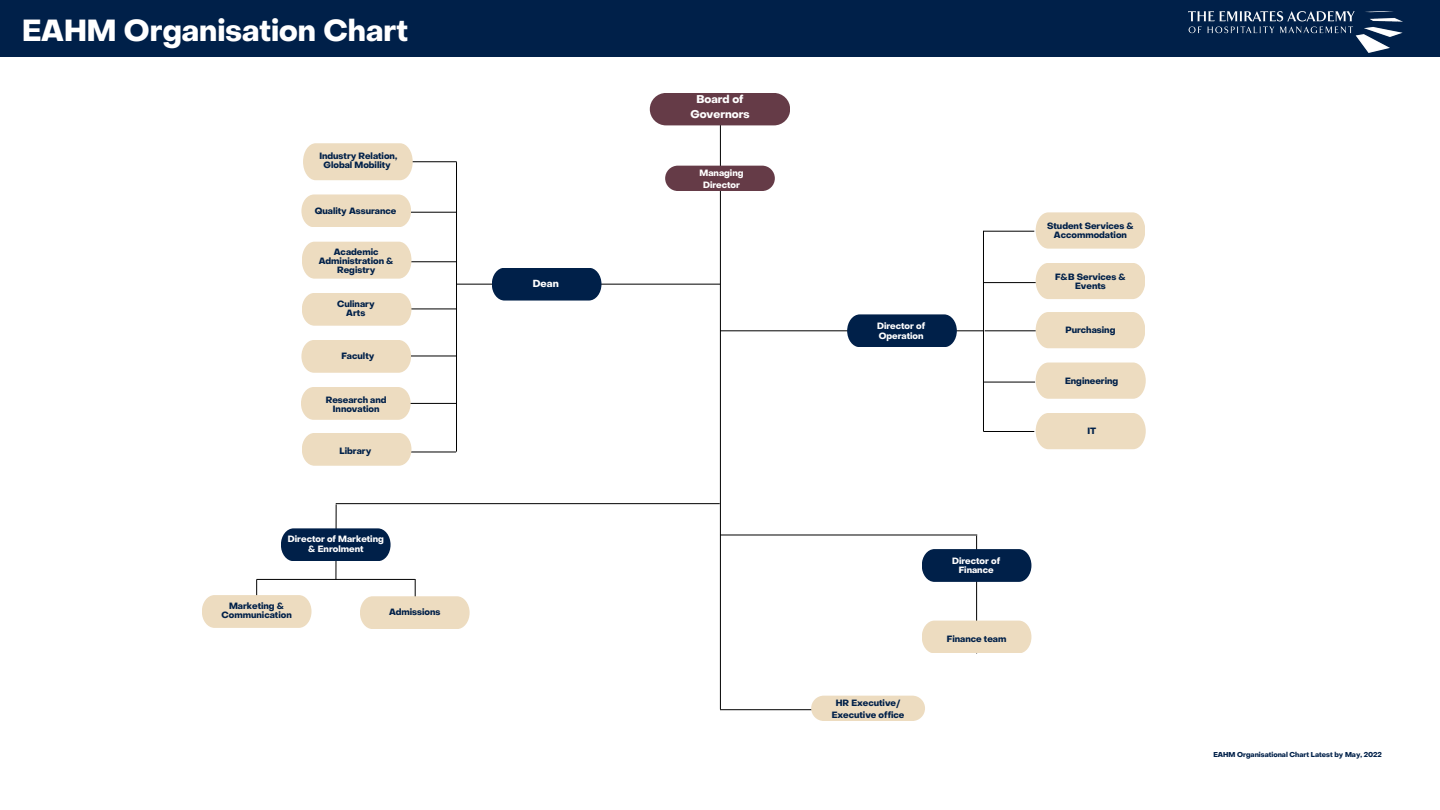
<style>
.page{position:relative;width:1440px;height:810px;background:#fff}
.page>*{position:absolute;margin:0;border:0;box-sizing:border-box;transform-origin:0 0}
.t1{font:700 30px "Object Sans";color:#fff}
.t2{font:700 11.1px/15.1px "Object Sans";color:#fff;text-align:center}
.t3{font:700 10.1px "Object Sans";color:#fff}
.t4{font:700 8.9px/8.9px "Object Sans";color:#002049;text-align:center}
.t5{font:700 8.9px/10.4px "Object Sans";color:#fff;text-align:center}
.t6{font:700 7px "Object Sans";color:#002049}
</style>
<div class="page">
<hr style="left:720px;top:330px;width:264px;height:1px;background:#000">
<hr style="left:720px;top:120px;width:1px;height:589px;background:#000">
<hr style="left:720px;top:709px;width:113px;height:1px;background:#000">
<div style="left:665px;top:166px;width:110px;height:25px;background:#653b47;border-radius:13px"></div>
<hr style="left:336px;top:504px;width:1px;height:75px;background:#000">
<svg style="left:281px;top:528px;width:109px;height:33px;background:#0e2c53"></svg>
<div style="left:811px;top:696px;width:114px;height:25px;background:#eddcc0;border-radius:13px"></div>
<svg style="left:847px;top:314px;width:110px;height:33px;background:#102e54"></svg>
<hr style="left:976px;top:536px;width:1px;height:117px;background:#000">
<svg style="left:922px;top:549px;width:109px;height:33px;background:#0c2b52"></svg>
<hr style="left:406px;top:212px;width:51px;height:1px;background:#000">
<hr style="left:406px;top:261px;width:51px;height:1px;background:#000">
<hr style="left:405px;top:309px;width:51px;height:1px;background:#000">
<hr style="left:405px;top:356px;width:51px;height:1px;background:#000">
<hr style="left:405px;top:403px;width:51px;height:1px;background:#000">
<hr style="left:405px;top:452px;width:51px;height:1px;background:#000">
<hr style="left:456px;top:284px;width:264px;height:1px;background:#000">
<div style="left:492px;top:268px;width:109px;height:32px;background:#002049"></div>
<hr style="left:256px;top:579px;width:1px;height:42px;background:#000">
<div style="left:202px;top:595px;width:109px;height:33px;background:#eddcc0"></div>
<div style="left:922px;top:621px;width:109px;height:32px;background:#eddcc0"></div>
<div style="left:1036px;top:312px;width:109px;height:36px;background:#eddcc0"></div>
<svg style="left:1036px;top:363px;width:110px;height:36px;background:#edddc3"></svg>
<div style="left:1036px;top:413px;width:110px;height:36px;background:#eddcc0"></div>
<svg style="left:1036px;top:212px;width:109px;height:37px;background:#eedec4"></svg>
<div style="left:1036px;top:263px;width:109px;height:36px;background:#eddcc0"></div>
<svg style="left:301px;top:387px;width:109px;height:33px;background:#edddc3"></svg>
<div style="left:302px;top:433px;width:109px;height:32px;background:#eddcc0"></div>
<div style="left:301px;top:340px;width:110px;height:32px;background:#eddcc0"></div>
<div style="left:0;top:0;width:1439px;height:57px;background:#002049"></div>
<img style="left:1188px;top:12px;width:215px;height:41px">
<div style="left:650px;top:93px;width:140px;height:32px;background:#653b47;border-radius:16px"></div>
<hr style="left:415px;top:579px;width:1px;height:49px;background:#000">
<svg style="left:360px;top:596px;width:109px;height:33px;background:#edddc3"></svg>
<hr style="left:336px;top:503px;width:384px;height:1px;background:#000">
<svg style="left:302px;top:242px;width:109px;height:37px;background:#edddc3"></svg>
<svg style="left:301px;top:194px;width:110px;height:33px;background:#eedec4"></svg>
<hr style="left:406px;top:161px;width:51px;height:1px;background:#000">
<svg style="left:303px;top:143px;width:109px;height:37px;background:#edddc3"></svg>
<div style="left:302px;top:293px;width:109px;height:32px;background:#eddcc0"></div>
<hr style="left:720px;top:535px;width:257px;height:1px;background:#000">
<hr style="left:257px;top:579px;width:158px;height:1px;background:#000">
<hr style="left:456px;top:162px;width:1px;height:290px;background:#000">
<hr style="left:983px;top:231px;width:51px;height:1px;background:#000">
<hr style="left:983px;top:231px;width:1px;height:200px;background:#000">
<hr style="left:983px;top:282px;width:53px;height:1px;background:#000">
<hr style="left:985px;top:330px;width:51px;height:1px;background:#000">
<hr style="left:984px;top:382px;width:51px;height:1px;background:#000">
<hr style="left:983px;top:431px;width:51px;height:1px;background:#000">
<h1 class="t1" style="left:22px;top:19px;width:387px">EAHM Organisation Chart</h1>
<p class="t4" style="left:319px;top:152px;width:79px;line-height:9.7px">Industry Relation,<br>Global Mobility</p>
<p class="t4" style="left:315px;top:207px;width:83px">Quality Assurance</p>
<p class="t4" style="left:319px;top:248px;width:76px">Academic<br>Administration &amp;<br>Registry</p>
<p class="t4" style="left:337px;top:300px;width:39px">Culinary<br>Arts</p>
<p class="t4" style="left:341px;top:353px;width:34px">Faculty</p>
<p class="t4" style="left:326px;top:397px;width:62px">Research and<br>Innovation</p>
<p class="t4" style="left:339px;top:447px;width:33px">Library</p>
<p class="t5" style="left:288px;top:534px;width:97px">Director of Marketing &amp; Enrolment</p>
<p class="t4" style="left:222px;top:603px;width:72px">Marketing &amp;<br>Communication</p>
<p class="t4" style="left:389px;top:608px;width:53px">Admissions</p>
<p class="t3" style="left:533px;top:280px;width:27px">Dean</p>
<p class="t2" style="left:690px;top:93px;width:61px">Board of<br>Governors</p>
<p class="t5" style="left:700px;top:168px;width:45px;line-height:11.9px">Managing<br>Director</p>
<p class="t5" style="left:877px;top:321px;width:50px;text-align:left">Director of<br>Operation</p>
<p class="t4" style="left:1047px;top:223px;width:88px">Student Services &amp;<br>Accommodation</p>
<p class="t4" style="left:1055px;top:274px;width:72px">F&amp;B Services &amp;<br>Events</p>
<p class="t4" style="left:1065px;top:327px;width:51px">Purchasing</p>
<p class="t4" style="left:1065px;top:377px;width:55px">Engineering</p>
<p class="t4" style="left:1087px;top:428px;width:10px">IT</p>
<p class="t4" style="left:832px;top:698px;width:74px;line-height:11.9px">HR Executive/<br>Executive office</p>
<p class="t5" style="left:952px;top:557px;width:50px;line-height:8.9px">Director of<br>Finance</p>
<p class="t4" style="left:947px;top:635px;width:61px">Finance team</p>
<p class="t6" style="left:1213px;top:752px;width:170px">EAHM Organisational Chart Latest by May, 2022</p>
</div>
